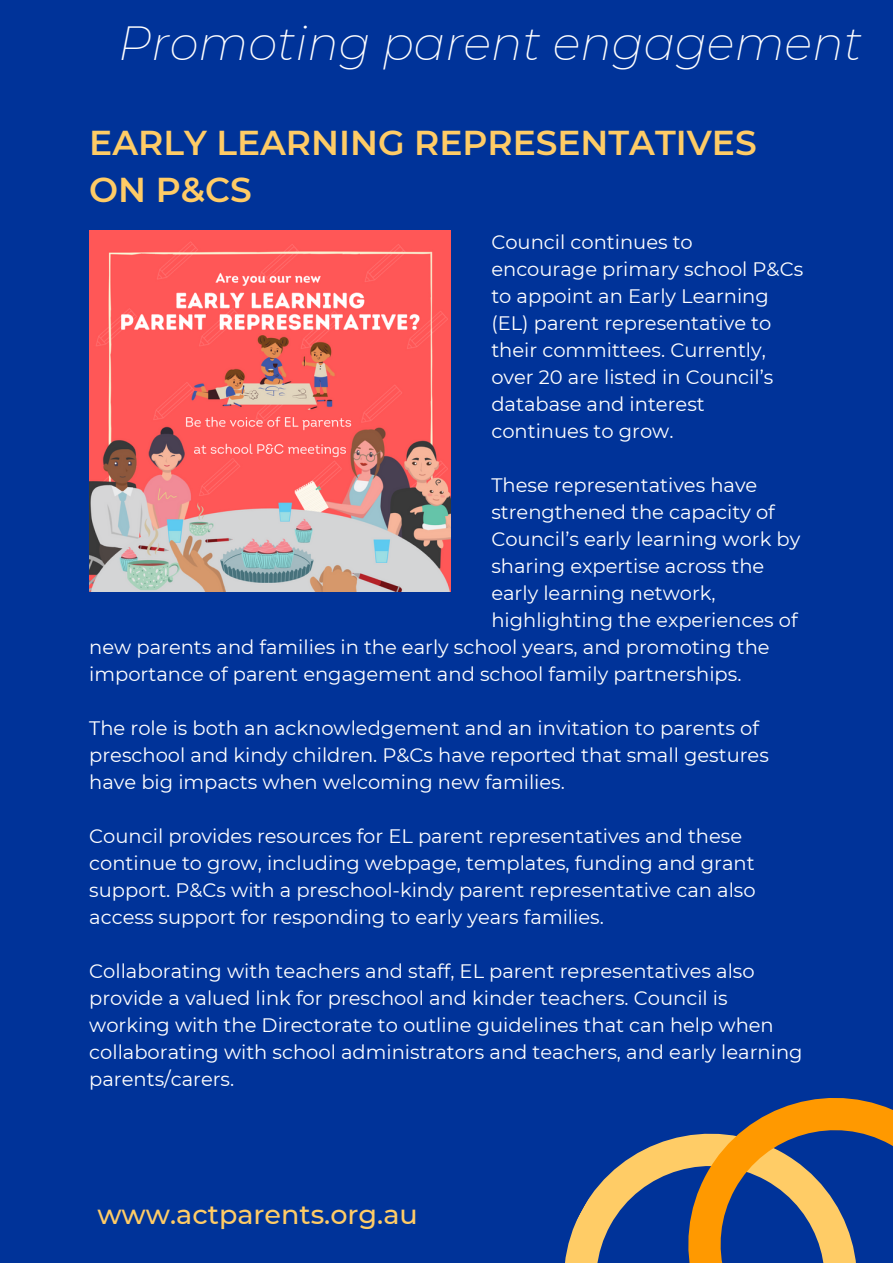
<style>
.page{position:relative;width:893px;height:1264px;background:#fff}
.page>*{position:absolute;margin:0;border:0;box-sizing:border-box;transform-origin:0 0}
.t1{font:italic 200 46.8px "Montserrat";color:#fff}
.t2{font:600 34.5px/47.2px "Montserrat";color:#fc6}
.t3{font:500 27px "Montserrat";color:#fc6}
.t4{font:19.5px/27px "Montserrat";color:#fff}
</style>
<div class="page">
<div style="left:0;top:0;width:892px;height:1262px;background:#039"></div>
<img style="left:89px;top:230px;width:361px;height:361px">
<svg style="left:565px;top:1154px;width:70px;height:108px"></svg>
<svg style="left:635px;top:1098px;width:257px;height:164px"></svg>
<h1 class="t1" style="left:118px;top:15px;width:745px">Promoting parent engagement</h1>
<h2 class="t2" style="left:89px;top:119px;width:669px">EARLY LEARNING REPRESENTATIVES<br>ON P&amp;CS</h2>
<p class="t4" style="left:491px;top:228px;width:313px">Council continues to encourage primary school P&amp;Cs to appoint an Early Learning (EL) parent representative to their committees. Currently, over 20 are listed in Council’s database and interest continues to grow.</p>
<p class="t4" style="left:491px;top:471px;width:310px">These representatives have strengthened the capacity of<br>Council’s early learning work by sharing expertise across the early learning network, highlighting the experiences of</p>
<p class="t4" style="left:89px;top:633px;width:682px">new parents and families in the early school years, and promoting the importance of parent engagement and school family partnerships.</p>
<p class="t4" style="left:89px;top:714px;width:681px">The role is both an acknowledgement and an invitation to parents of preschool and kindy children. P&amp;Cs have reported that small gestures have big impacts when welcoming new families.</p>
<p class="t4" style="left:89px;top:822px;width:668px">Council provides resources for EL parent representatives and these continue to grow, including webpage, templates, funding and grant support. P&amp;Cs with a preschool-kindy parent representative can also access support for responding to early years families.</p>
<p class="t4" style="left:89px;top:957px;width:714px">Collaborating with teachers and staff, EL parent representatives also provide a valued link for preschool and kinder teachers. Council is working with the Directorate to outline guidelines that can help when collaborating with school administrators and teachers, and early learning parents/carers.</p>
<h3 class="t3" style="left:97px;top:1197px;width:322px">www.actparents.org.au</h3>
</div>
